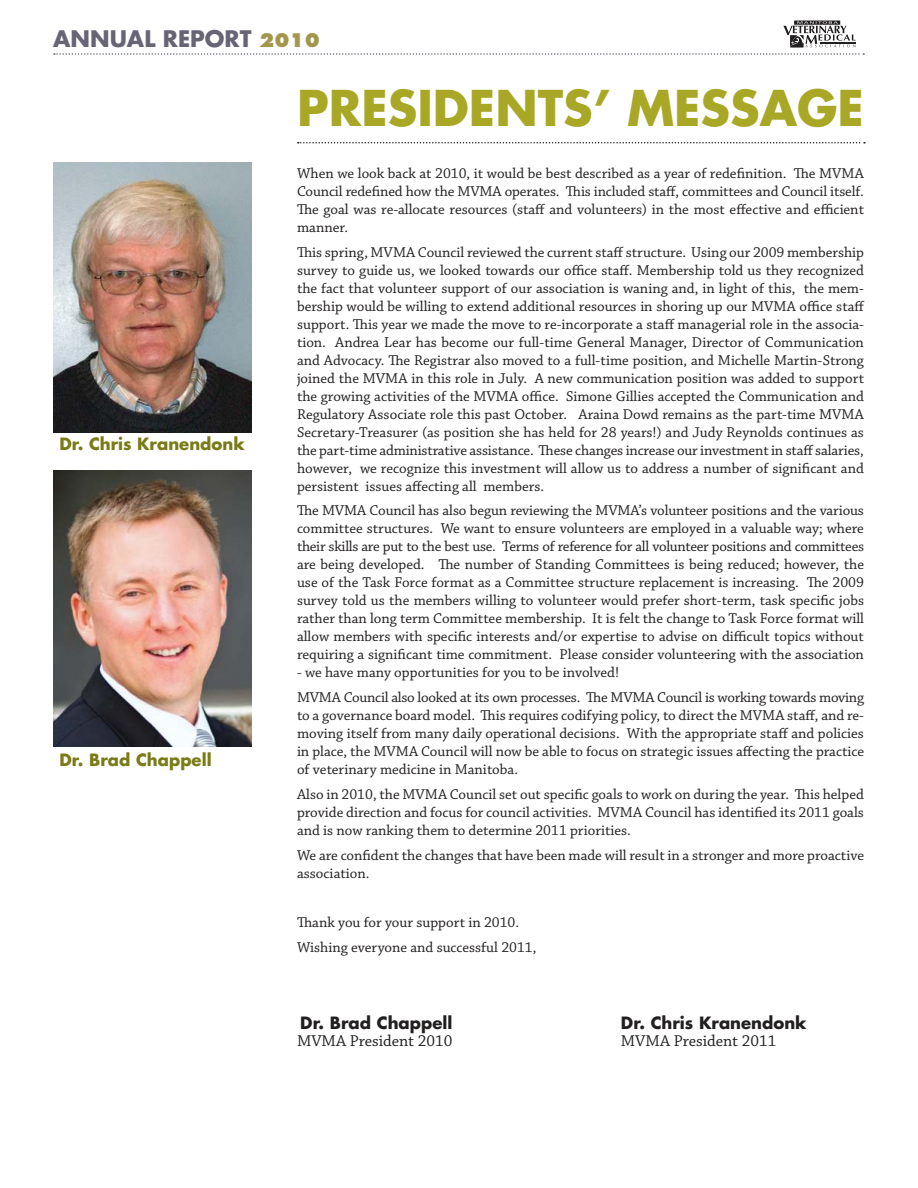
<style>
.page{position:relative;width:918px;height:1188px;background:#fff}
.page>*{position:absolute;margin:0;border:0;box-sizing:border-box;transform-origin:0 0}
.t1{font:700 48px "Futura";color:#a8a726}
.t2{font:700 22.2px "Futura";color:#676476}
.t3{font:16.5px "Chaparral Pro";color:#221f1f}
.t4{font:700 16.5px "Futura";color:#797b16}
.t5{font:700 16.5px "Futura";color:#221f1f}
.t6{font:15px/18px "Chaparral Pro";color:#221f1f;text-align:justify}
.s1{font-weight:800;font-size:18.3px;color:#a3974d}
</style>
<div class="page">
<svg style="left:54px;top:53px;width:810px;height:2px"></svg>
<svg style="left:783px;top:21px;width:73px;height:26px"></svg>
<img style="left:53px;top:162px;width:199px;height:270px">
<img style="left:53px;top:471px;width:199px;height:275px">
<svg style="left:298px;top:142px;width:567px;height:1px"></svg>
<h2 class="t2" style="left:53px;top:29px;width:268px">ANNUAL REPORT <span class="s1">2010</span></h2>
<p class="t4" style="left:60px;top:436px;width:187px">Dr. Chris Kranendonk</p>
<p class="t4" style="left:60px;top:752px;width:154px">Dr. Brad Chappell</p>
<h1 class="t1" style="left:297px;top:86px;width:569px">PRESIDENTS’ MESSAGE</h1>
<p class="t6" style="left:297px;top:165px;width:569px">When we look back at 2010, it would be best described as a year of redefinition. The MVMA Council redefined how the MVMA operates. This included staff, committees and Council itself.<br>The goal was re-allocate resources (staff and volunteers) in the most effective and efficient manner.</p>
<p class="t6" style="left:297px;top:244px;width:569px">This spring, MVMA Council reviewed the current staff structure. Using our 2009 membership survey to guide us, we looked towards our office staff. Membership told us they recognized the fact that volunteer support of our association is waning and, in light of this, the mem&shy;bership would be willing to extend additional resources in shoring up our MVMA office staff support. This year we made the move to re-incorporate a staff managerial role in the associa&shy;tion. Andrea Lear has become our full-time General Manager, Director of Communication and Advocacy. The Registrar also moved to a full-time position, and Michelle Martin-Strong joined the MVMA in this role in July. A new communication position was added to support the growing activities of the MVMA office. Simone Gillies accepted the Communication and Regulatory Associate role this past October. Araina Dowd remains as the part-time MVMA Secretary-Treasurer (as position she has held for 28 years!) and Judy Reynolds continues as the part-time administrative assistance. These changes increase our investment in staff salaries, however, we recognize this investment will allow us to address a number of significant and persistent issues affecting all members.</p>
<p class="t6" style="left:297px;top:503px;width:569px">The MVMA Council has also begun reviewing the MVMA’s volunteer positions and the various committee structures. We want to ensure volunteers are employed in a valuable way; where their skills are put to the best use. Terms of reference for all volunteer positions and committees are being developed. The number of Standing Committees is being reduced; however, the use of the Task Force format as a Committee structure replacement is increasing. The 2009 survey told us the members willing to volunteer would prefer short-term, task specific jobs rather than long term Committee membership. It is felt the change to Task Force format will allow members with specific interests and/or expertise to advise on difficult topics without requiring a significant time commitment. Please consider volunteering with the association</p>
<p class="t6" style="left:297px;top:661px;width:569px;line-height:24.8px">- we have many opportunities for you to be involved!<br>MVMA Council also looked at its own processes. The MVMA Council is working towards moving</p>
<p class="t6" style="left:297px;top:708px;width:569px">to a governance board model. This requires codifying policy, to direct the MVMA staff, and re&shy;moving itself from many daily operational decisions. With the appropriate staff and policies in place, the MVMA Council will now be able to focus on strategic issues affecting the practice of veterinary medicine in Manitoba.</p>
<p class="t6" style="left:297px;top:786px;width:568px">Also in 2010, the MVMA Council set out specific goals to work on during the year. This helped provide direction and focus for council activities. MVMA Council has identified its 2011 goals and is now ranking them to determine 2011 priorities.</p>
<p class="t6" style="left:297px;top:847px;width:569px">We are confident the changes that have been made will result in a stronger and more proactive association.</p>
<p class="t6" style="left:297px;top:911px;width:241px;line-height:24.8px">Thank you for your support in 2010.<br>Wishing everyone and successful 2011,</p>
<p class="t5" style="left:300px;top:1015px;width:154px">Dr. Brad Chappell</p>
<p class="t5" style="left:621px;top:1015px;width:187px">Dr. Chris Kranendonk</p>
<p class="t3" style="left:297px;top:1035px;width:157px">MVMA President 2010</p>
<p class="t3" style="left:621px;top:1035px;width:157px">MVMA President 2011</p>
</div>
